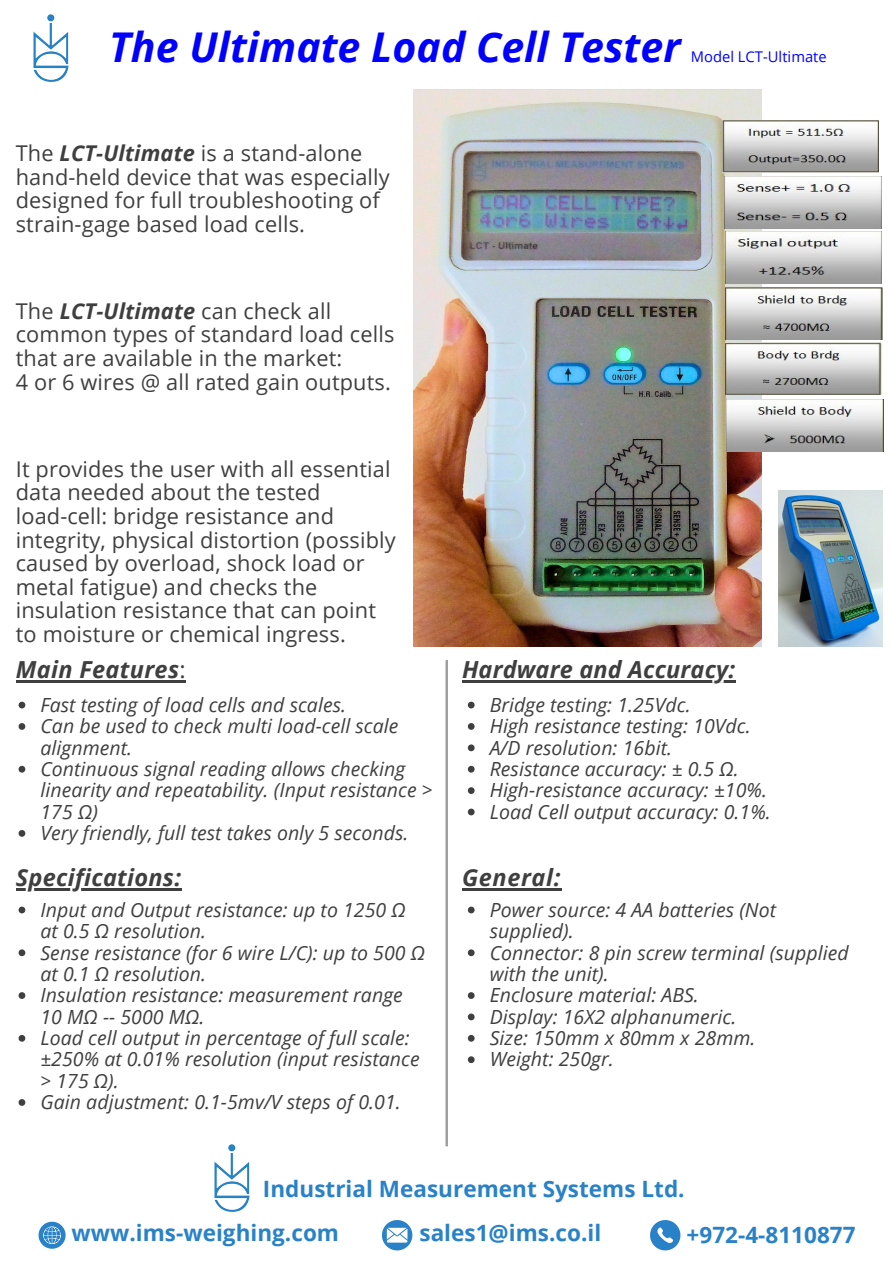
<style>
.page{position:relative;width:894px;height:1264px;background:#fff}
.page>*{position:absolute;margin:0;border:0;box-sizing:border-box;transform-origin:0 0}
.t1{font:italic 700 41.1px "Open Sans";color:#00f}
.t2{font:italic 700 23.55px "Open Sans";letter-spacing:.015em;color:#3f3f3f}
.t3{font:700 22.5px "Open Sans";color:#2982c7}
.t4{font:21.75px/23.7px "Open Sans";letter-spacing:.01em;color:#3f3f3f}
.t5{font:italic 19.5px/21.3px "Open Sans";letter-spacing:.005em;color:#3f3f3f}
.t6{font:14.7px "Open Sans";color:#00f}
.s1{font-weight:700;font-style:italic}
.s2{font-weight:400;font-style:normal}
</style>
<div class="page">
<svg style="left:445px;top:660px;width:3px;height:486px"></svg>
<img style="left:413px;top:89px;width:348px;height:557px">
<img style="left:724px;top:177px;width:157px;height:51px">
<img style="left:721px;top:121px;width:157px;height:51px">
<img style="left:725px;top:232px;width:156px;height:51px">
<img style="left:725px;top:287px;width:156px;height:52px">
<img style="left:725px;top:342px;width:157px;height:52px">
<img style="left:726px;top:399px;width:156px;height:52px">
<img style="left:778px;top:490px;width:104px;height:156px">
<hr style="left:16px;top:680px;width:163px;height:2px;background:#3f3f3f">
<svg style="left:179px;top:680px;width:7px;height:2px"></svg>
<hr style="left:16px;top:888px;width:165px;height:2px;background:#3f3f3f">
<hr style="left:462px;top:888px;width:99px;height:2px;background:#3f3f3f">
<hr style="left:462px;top:680px;width:273px;height:2px;background:#3f3f3f">
<svg style="left:19px;top:701px;width:6px;height:7px"></svg>
<svg style="left:19px;top:723px;width:6px;height:6px"></svg>
<svg style="left:19px;top:765px;width:6px;height:7px"></svg>
<svg style="left:19px;top:830px;width:6px;height:6px"></svg>
<svg style="left:19px;top:906px;width:6px;height:7px"></svg>
<svg style="left:19px;top:949px;width:6px;height:7px"></svg>
<svg style="left:19px;top:992px;width:6px;height:6px"></svg>
<svg style="left:19px;top:1035px;width:6px;height:6px"></svg>
<svg style="left:19px;top:1099px;width:6px;height:6px"></svg>
<svg style="left:467px;top:701px;width:7px;height:7px"></svg>
<svg style="left:467px;top:723px;width:7px;height:6px"></svg>
<svg style="left:467px;top:744px;width:7px;height:7px"></svg>
<svg style="left:467px;top:765px;width:7px;height:7px"></svg>
<svg style="left:467px;top:787px;width:7px;height:7px"></svg>
<svg style="left:467px;top:808px;width:7px;height:7px"></svg>
<svg style="left:467px;top:906px;width:7px;height:7px"></svg>
<svg style="left:467px;top:949px;width:7px;height:7px"></svg>
<svg style="left:467px;top:992px;width:7px;height:6px"></svg>
<svg style="left:467px;top:1013px;width:7px;height:7px"></svg>
<svg style="left:467px;top:1035px;width:7px;height:6px"></svg>
<svg style="left:467px;top:1056px;width:7px;height:7px"></svg>
<svg style="left:39px;top:1221px;width:27px;height:27px"></svg>
<svg style="left:650px;top:1220px;width:30px;height:30px"></svg>
<svg style="left:382px;top:1220px;width:30px;height:30px"></svg>
<img style="left:214px;top:1144px;width:36px;height:68px">
<img style="left:33px;top:14px;width:36px;height:68px">
<p class="t1" style="left:109px;top:18px;width:573px">The Ultimate Load Cell Tester</p>
<p class="t6" style="left:690px;top:46px;width:137px">Model LCT-Ultimate</p>
<p class="t4" style="left:16px;top:141px;width:375px">The <span class="s1">LCT-Ultimate</span> is a stand-alone hand-held device that was especially designed for full troubleshooting of strain-gage based load cells.</p>
<p class="t4" style="left:16px;top:298px;width:380px">The <span class="s1">LCT-Ultimate</span> can check all common types of standard load cells that are available in the market:<br>4 or 6 wires @ all rated gain outputs.</p>
<p class="t4" style="left:16px;top:456px;width:381px">It provides the user with all essential data needed about the tested load-cell: bridge resistance and integrity, physical distortion (possibly caused by overload, shock load or metal fatigue) and checks the insulation resistance that can point to moisture or chemical ingress.</p>
<p class="t2" style="left:16px;top:652px;width:171px">Main Features<span class="s2">:</span></p>
<p class="t5" style="left:40px;top:693px;width:307px">Fast testing of load cells and scales.</p>
<p class="t5" style="left:40px;top:715px;width:359px">Can be used to check multi load-cell scale alignment.</p>
<p class="t5" style="left:40px;top:757px;width:393px">Continuous signal reading allows checking linearity and repeatability. (Input resistance &gt;<br>175 Ω)</p>
<p class="t5" style="left:40px;top:822px;width:369px">Very friendly, full test takes only 5 seconds.</p>
<h3 class="t2" style="left:462px;top:652px;width:275px">Hardware and Accuracy:</h3>
<h2 class="t5" style="left:489px;top:693px;width:202px">Bridge testing: 1.25Vdc.</h2>
<h2 class="t5" style="left:489px;top:715px;width:262px">High resistance testing: 10Vdc.</h2>
<p class="t5" style="left:489px;top:736px;width:184px">A/D resolution: 16bit.</p>
<p class="t5" style="left:489px;top:757px;width:250px">Resistance accuracy: ± 0.5 Ω.</p>
<p class="t5" style="left:489px;top:779px;width:278px">High-resistance accuracy: ±10%.</p>
<p class="t5" style="left:489px;top:800px;width:282px">Load Cell output accuracy: 0.1%.</p>
<p class="t2" style="left:16px;top:861px;width:167px">Specifications:</p>
<h2 class="t2" style="left:462px;top:861px;width:100px">General:</h2>
<p class="t5" style="left:40px;top:898px;width:366px">Input and Output resistance: up to 1250 Ω at 0.5 Ω resolution.</p>
<p class="t5" style="left:40px;top:941px;width:386px">Sense resistance (for 6 wire L/C): up to 500 Ω at 0.1 Ω resolution.</p>
<p class="t5" style="left:40px;top:984px;width:364px">Insulation resistance: measurement range<br>10 MΩ -- 5000 MΩ.</p>
<p class="t5" style="left:40px;top:1026px;width:380px">Load cell output in percentage of full scale: ±250% at 0.01% resolution (input resistance &gt; 175 Ω).</p>
<p class="t5" style="left:40px;top:1090px;width:362px">Gain adjustment: 0.1-5mv/V steps of 0.01.</p>
<p class="t5" style="left:489px;top:898px;width:288px">Power source: 4 AA batteries (Not supplied).</p>
<p class="t5" style="left:489px;top:941px;width:360px">Connector: 8 pin screw terminal (supplied with the unit).</p>
<p class="t5" style="left:489px;top:984px;width:210px">Enclosure material: ABS.</p>
<p class="t5" style="left:489px;top:1005px;width:248px">Display: 16X2 alphanumeric.</p>
<p class="t5" style="left:489px;top:1026px;width:267px">Size: 150mm x 80mm x 28mm.</p>
<p class="t5" style="left:489px;top:1048px;width:125px">Weight: 250gr.</p>
<h2 class="t3" style="left:263px;top:1173px;width:423px">Industrial Measurement Systems Ltd.</h2>
<p class="t3" style="left:419px;top:1217px;width:183px">sales1@ims.co.il</p>
<p class="t3" style="left:72px;top:1217px;width:269px">www.ims-weighing.com</p>
<p class="t3" style="left:686px;top:1218px;width:170px">+972-4-8110877</p>
</div>
